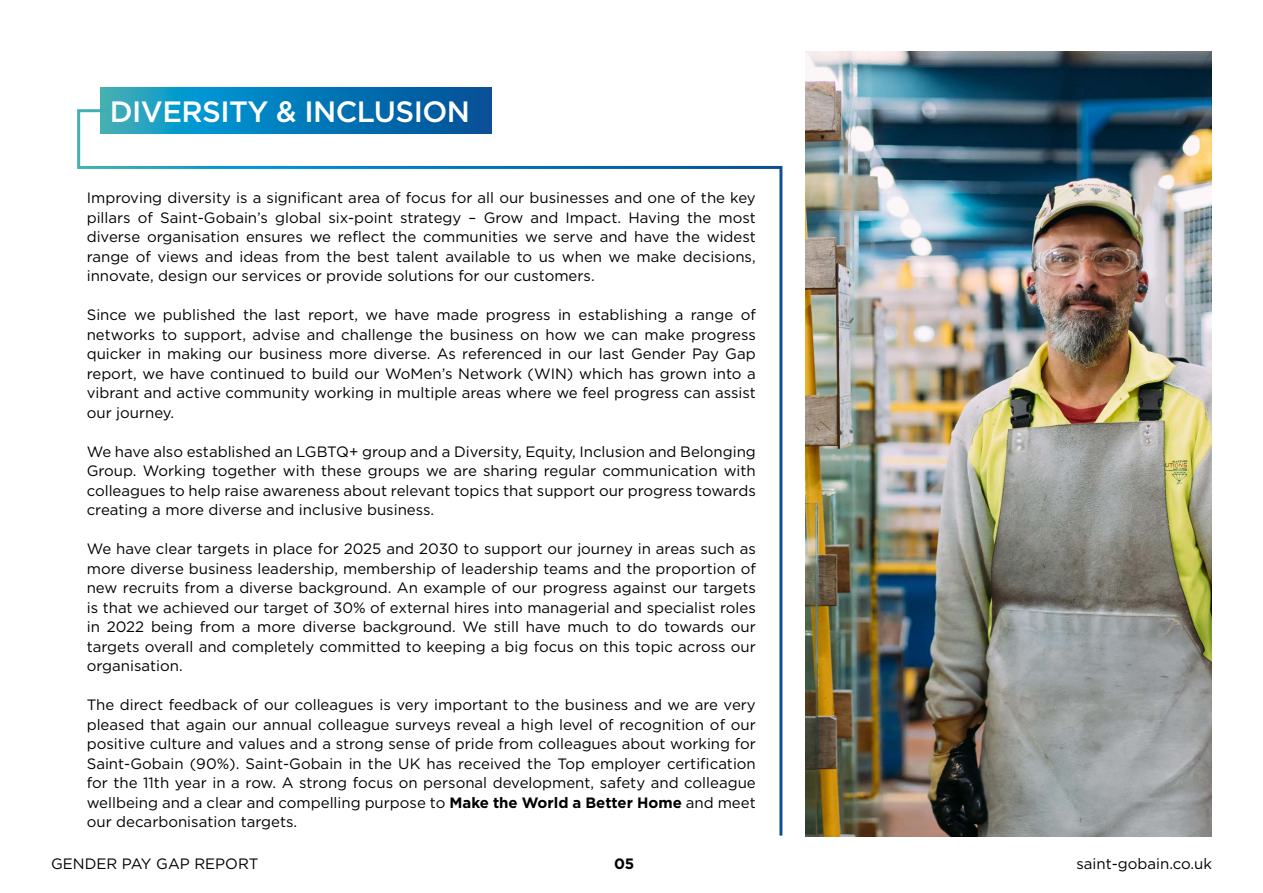
<style>
.page{position:relative;width:1263px;height:893px;background:#fff}
.page>*{position:absolute;margin:0;border:0;box-sizing:border-box;transform-origin:0 0}
.t1{font:500 29.4px "Gotham";letter-spacing:-.02em;color:#fff}
.t2{font:15px/19.5px "Gotham";color:#000;text-align:justify}
.t3{font:700 15px "Gotham";color:#000}
.s1{font-weight:700}
</style>
<div class="page">
<svg style="left:101px;top:87px;width:390px;height:21px;background:#097eb6"></svg>
<svg style="left:77px;top:108px;width:706px;height:728px"></svg>
<img style="left:806px;top:52px;width:405px;height:785px">
<h1 class="t1" style="left:110px;top:92px;width:362px">DIVERSITY &amp; INCLUSION</h1>
<p class="t2" style="left:87px;top:188px;width:671px">Improving diversity is a significant area of focus for all our businesses and one of the key pillars of Saint-Gobain’s global six-point strategy – Grow and Impact. Having the most diverse organisation ensures we reflect the communities we serve and have the widest range of views and ideas from the best talent available to us when we make decisions, innovate, design our services or provide solutions for our customers.</p>
<p class="t2" style="left:87px;top:305px;width:671px">Since we published the last report, we have made progress in establishing a range of networks to support, advise and challenge the business on how we can make progress quicker in making our business more diverse. As referenced in our last Gender Pay Gap report, we have continued to build our WoMen’s Network (WIN) which has grown into a vibrant and active community working in multiple areas where we feel progress can assist our journey.</p>
<p class="t2" style="left:87px;top:441px;width:671px">We have also established an LGBTQ+ group and a Diversity, Equity, Inclusion and Belonging Group. Working together with these groups we are sharing regular communication with colleagues to help raise awareness about relevant topics that support our progress towards creating a more diverse and inclusive business.</p>
<p class="t2" style="left:87px;top:539px;width:671px">We have clear targets in place for 2025 and 2030 to support our journey in areas such as more diverse business leadership, membership of leadership teams and the proportion of new recruits from a diverse background. An example of our progress against our targets is that we achieved our target of 30% of external hires into managerial and specialist roles in 2022 being from a more diverse background. We still have much to do towards our targets overall and completely committed to keeping a big focus on this topic across our organisation.</p>
<p class="t2" style="left:87px;top:695px;width:671px">The direct feedback of our colleagues is very important to the business and we are very pleased that again our annual colleague surveys reveal a high level of recognition of our positive culture and values and a strong sense of pride from colleagues about working for Saint-Gobain (90%). Saint-Gobain in the UK has received the Top employer certification for the 11th year in a row. A strong focus on personal development, safety and colleague wellbeing and a clear and compelling purpose to <span class="s1">Make the World a Better Home</span> and meet our decarbonisation targets.</p>
<p class="t2" style="left:51px;top:853px;width:209px">GENDER PAY GAP REPORT</p>
<p class="t3" style="left:614px;top:854px;width:22px">05</p>
<p class="t2" style="left:1076px;top:853px;width:137px">saint-gobain.co.uk</p>
</div>
